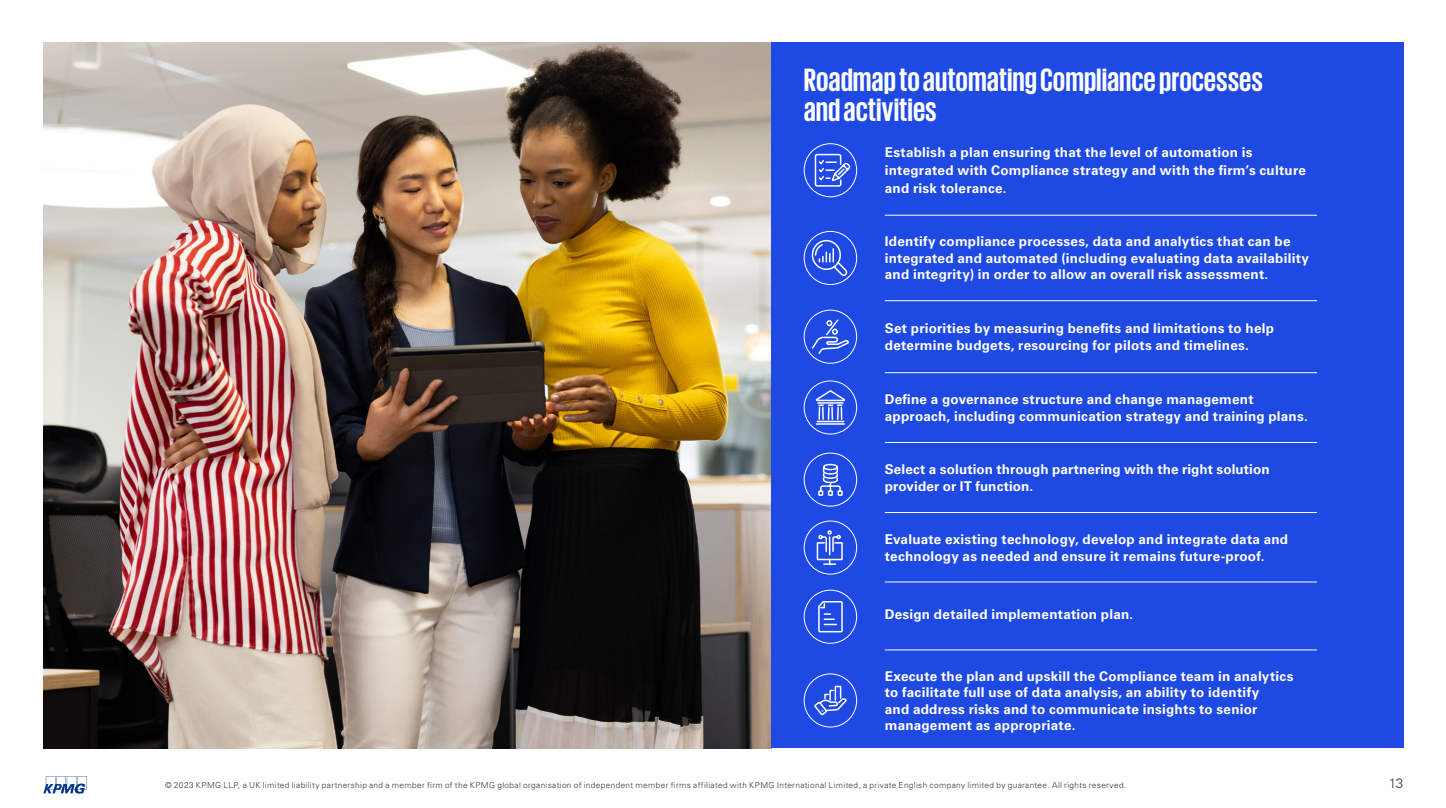
<style>
.page{position:relative;width:1446px;height:808px;background:#fff}
.page>*{position:absolute;margin:0;border:0;box-sizing:border-box;transform-origin:0 0}
.t1{font:700 33px/30px "KPMG";color:#fff}
.t2{font:700 13.5px/16.5px "Univers LT Std";letter-spacing:.015em;color:#fff}
.t3{font:300 13.5px "Univers LT Std";color:#333}
.t4{font:300 8.25px "Univers LT Std";letter-spacing:.045em;color:#333}
</style>
<div class="page">
<img style="left:43px;top:43px;width:728px;height:705px">
<div style="left:771px;top:43px;width:632px;height:705px;background:#1e49e2"></div>
<hr style="left:885px;top:215px;width:432px;height:1px;background:#fff">
<hr style="left:885px;top:300px;width:432px;height:1px;background:#fff">
<hr style="left:885px;top:372px;width:432px;height:1px;background:#fff">
<hr style="left:885px;top:442px;width:432px;height:1px;background:#fff">
<hr style="left:885px;top:512px;width:432px;height:1px;background:#fff">
<hr style="left:885px;top:582px;width:432px;height:1px;background:#fff">
<hr style="left:885px;top:649px;width:432px;height:1px;background:#fff">
<div style="left:804px;top:143px;width:53px;height:54px;border:1px solid #fff;border-radius:50%"></div>
<div style="left:804px;top:231px;width:53px;height:54px;border:1px solid #fff;border-radius:50%"></div>
<div style="left:804px;top:310px;width:53px;height:54px;border:1px solid #fff;border-radius:50%"></div>
<svg style="left:814px;top:153px;width:38px;height:34px"></svg>
<svg style="left:811px;top:239px;width:38px;height:39px"></svg>
<svg style="left:810px;top:318px;width:40px;height:37px"></svg>
<div style="left:804px;top:381px;width:53px;height:53px;border:1px solid #fff;border-radius:50%"></div>
<svg style="left:815px;top:390px;width:30px;height:35px"></svg>
<div style="left:804px;top:453px;width:53px;height:53px;border:1px solid #fff;border-radius:50%"></div>
<svg style="left:818px;top:463px;width:25px;height:33px"></svg>
<div style="left:804px;top:521px;width:53px;height:53px;border:1px solid #fff;border-radius:50%"></div>
<svg style="left:816px;top:530px;width:27px;height:35px"></svg>
<div style="left:804px;top:590px;width:53px;height:54px;border:1px solid #fff;border-radius:50%"></div>
<svg style="left:818px;top:601px;width:25px;height:32px"></svg>
<div style="left:804px;top:673px;width:53px;height:54px;border:1px solid #fff;border-radius:50%"></div>
<svg style="left:814px;top:685px;width:33px;height:31px"></svg>
<svg style="left:43px;top:776px;width:44px;height:17px"></svg>
<h1 class="t1" style="left:804px;top:64px;width:461px">Roadmap to automating Compliance processes and activities</h1>
<p class="t2" style="left:885px;top:143px;width:423px;line-height:18px">Establish a plan ensuring that the level of automation is integrated with Compliance strategy and with the firm’s culture and risk tolerance.</p>
<p class="t2" style="left:885px;top:233px;width:426px">Identify compliance processes, data and analytics that can be integrated and automated (including evaluating data availability and integrity) in order to allow an overall risk assessment.</p>
<p class="t2" style="left:885px;top:320px;width:391px">Set priorities by measuring benefits and limitations to help determine budgets, resourcing for pilots and timelines.</p>
<p class="t2" style="left:885px;top:391px;width:424px">Define a governance structure and change management approach, including communication strategy and training plans.</p>
<p class="t2" style="left:885px;top:461px;width:386px">Select a solution through partnering with the right solution provider or IT function.</p>
<p class="t2" style="left:885px;top:531px;width:405px">Evaluate existing technology, develop and integrate data and technology as needed and ensure it remains future-proof.</p>
<p class="t2" style="left:885px;top:606px;width:250px">Design detailed implementation plan.</p>
<p class="t2" style="left:885px;top:668px;width:410px">Execute the plan and upskill the Compliance team in analytics to facilitate full use of data analysis, an ability to identify<br>and address risks and to communicate insights to senior management as appropriate.</p>
<p class="t4" style="left:165px;top:780px;width:963px">© 2023 KPMG LLP, a UK limited liability partnership and a member firm of the KPMG global organisation of independent member firms affiliated with KPMG International Limited, a private English company limited by guarantee. All rights reserved.</p>
<p class="t3" style="left:1389px;top:775px;width:16px">13</p>
</div>
